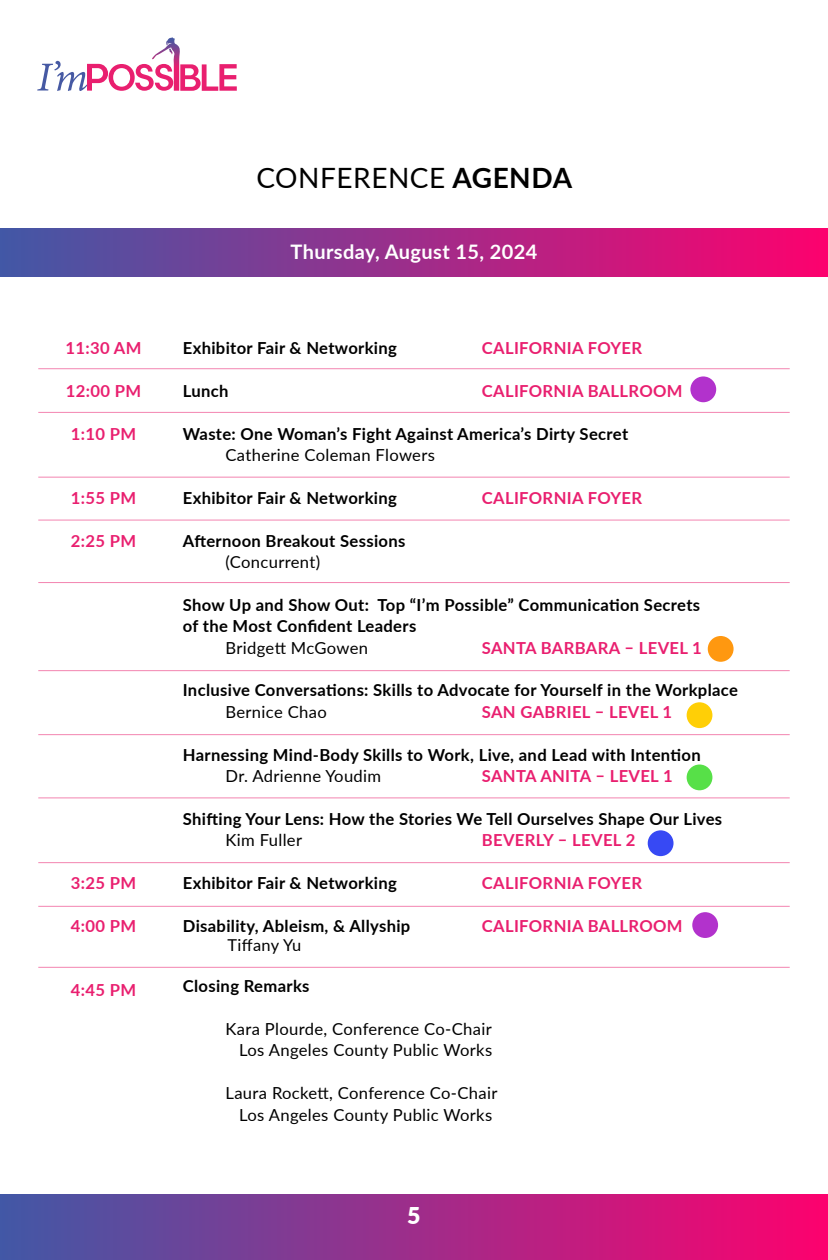
<style>
.page{position:relative;width:828px;height:1260px;background:#fff}
.page>*{position:absolute;margin:0;border:0;box-sizing:border-box;transform-origin:0 0}
.t1{font:28px "Lato";letter-spacing:.02em;color:#000}
.t2{font:900 23.2px "Lato";color:#fff}
.t3{font:700 20px "Lato";letter-spacing:.02em;color:#fff}
.t4{font:700 16.6px/21.4px "Lato";letter-spacing:.02em;color:#000}
.t5{font:16.6px/21.4px "Lato";letter-spacing:.02em;color:#000;text-align:right}
.t6{font:700 16.6px "Lato";letter-spacing:.02em;color:#e91f6f}
.t7{font:16.4px "Lato";letter-spacing:.015em;color:#000}
.s1{font-weight:700}
</style>
<div class="page">
<div style="left:0;top:1195px;width:828px;height:65px;background:linear-gradient(to right,#4058a6,#fc026e)"></div>
<svg style="left:37px;top:37px;width:200px;height:54px"></svg>
<div style="left:708px;top:636px;width:26px;height:26px;background:#ff9810;border-radius:50%"></div>
<div style="left:687px;top:702px;width:25px;height:26px;background:#ffcf06;border-radius:50%"></div>
<div style="left:692px;top:912px;width:26px;height:26px;background:#b232cc;border-radius:50%"></div>
<div style="left:690px;top:376px;width:26px;height:26px;background:#b232cc;border-radius:50%"></div>
<div style="left:687px;top:765px;width:25px;height:25px;background:#57e048;border-radius:50%"></div>
<div style="left:648px;top:830px;width:26px;height:26px;background:#3749f4;border-radius:50%"></div>
<div style="left:0;top:228px;width:828px;height:49px;background:linear-gradient(to right,#4058a6,#fc026e)"></div>
<hr style="left:38px;top:368px;width:752px;height:1px;background:#e91f6f">
<hr style="left:38px;top:412px;width:752px;height:1px;background:#e91f6f">
<hr style="left:38px;top:477px;width:752px;height:1px;background:#e91f6f">
<hr style="left:38px;top:520px;width:752px;height:1px;background:#e91f6f">
<hr style="left:38px;top:582px;width:752px;height:1px;background:#e91f6f">
<hr style="left:38px;top:670px;width:752px;height:1px;background:#e91f6f">
<hr style="left:38px;top:734px;width:752px;height:1px;background:#e91f6f">
<hr style="left:38px;top:797px;width:752px;height:1px;background:#e91f6f">
<hr style="left:38px;top:862px;width:752px;height:1px;background:#e91f6f">
<hr style="left:38px;top:906px;width:752px;height:1px;background:#e91f6f">
<hr style="left:38px;top:967px;width:752px;height:1px;background:#e91f6f">
<p class="t6" style="left:66px;top:336px;width:77px">11:30 AM</p>
<p class="t6" style="left:66px;top:379px;width:77px">12:00 PM</p>
<p class="t6" style="left:71px;top:422px;width:67px">1:10 PM</p>
<p class="t6" style="left:71px;top:486px;width:67px">1:55 PM</p>
<p class="t6" style="left:71px;top:528px;width:67px">2:25 PM</p>
<p class="t6" style="left:71px;top:871px;width:67px">3:25 PM</p>
<p class="t6" style="left:71px;top:913px;width:67px">4:00 PM</p>
<p class="t6" style="left:71px;top:977px;width:67px">4:45 PM</p>
<h1 class="t1" style="left:256px;top:158px;width:317px">CONFERENCE <span class="s1">AGENDA</span></h1>
<p class="t3" style="left:290px;top:237px;width:249px">Thursday, August 15, 2024</p>
<p class="t4" style="left:183px;top:337px;width:216px">Exhibitor Fair &amp; Networking</p>
<p class="t6" style="left:482px;top:336px;width:162px">CALIFORNIA FOYER</p>
<p class="t4" style="left:183px;top:380px;width:47px">Lunch</p>
<p class="t6" style="left:482px;top:379px;width:202px">CALIFORNIA BALLROOM</p>
<p class="t4" style="left:183px;top:422px;width:447px">Waste: One Woman’s Fight Against America’s Dirty Secret</p>
<p class="t5" style="left:226px;top:444px;width:211px">Catherine Coleman Flowers</p>
<p class="t4" style="left:183px;top:487px;width:216px">Exhibitor Fair &amp; Networking</p>
<p class="t6" style="left:482px;top:486px;width:162px">CALIFORNIA FOYER</p>
<p class="t4" style="left:183px;top:529px;width:224px">Afternoon Breakout Sessions</p>
<p class="t5" style="left:226px;top:551px;width:96px">(Concurrent)</p>
<p class="t4" style="left:183px;top:593px;width:519px">Show Up and Show Out: Top “I’m Possible” Communication Secrets of the Most Confident Leaders</p>
<p class="t5" style="left:226px;top:636px;width:144px">Bridgett McGowen</p>
<p class="t6" style="left:482px;top:635px;width:222px">SANTA BARBARA – LEVEL 1</p>
<p class="t4" style="left:183px;top:679px;width:557px">Inclusive Conversations: Skills to Advocate for Yourself in the Workplace</p>
<p class="t5" style="left:226px;top:700px;width:103px">Bernice Chao</p>
<p class="t6" style="left:482px;top:700px;width:192px">SAN GABRIEL – LEVEL 1</p>
<p class="t4" style="left:183px;top:743px;width:519px">Harnessing Mind-Body Skills to Work, Live, and Lead with Intention</p>
<p class="t5" style="left:226px;top:765px;width:157px">Dr. Adrienne Youdim</p>
<p class="t6" style="left:482px;top:764px;width:192px">SANTA ANITA – LEVEL 1</p>
<p class="t4" style="left:183px;top:807px;width:541px">Shifting Your Lens: How the Stories We Tell Ourselves Shape Our Lives</p>
<p class="t5" style="left:226px;top:829px;width:78px">Kim Fuller</p>
<p class="t6" style="left:482px;top:828px;width:155px">BEVERLY – LEVEL 2</p>
<p class="t4" style="left:183px;top:871px;width:216px">Exhibitor Fair &amp; Networking</p>
<p class="t6" style="left:482px;top:871px;width:162px">CALIFORNIA FOYER</p>
<p class="t4" style="left:183px;top:914px;width:229px">Disability, Ableism, &amp; Allyship</p>
<p class="t6" style="left:482px;top:913px;width:202px">CALIFORNIA BALLROOM</p>
<p class="t7" style="left:228px;top:934px;width:75px">Tiffany Yu</p>
<p class="t4" style="left:183px;top:975px;width:128px">Closing Remarks</p>
<p class="t5" style="left:226px;top:1018px;width:268px">Kara Plourde, Conference Co-Chair<br>Los Angeles County Public Works</p>
<p class="t5" style="left:226px;top:1082px;width:273px;text-align:center">Laura Rockett, Conference Co-Chair<br>Los Angeles County Public Works</p>
<h2 class="t2" style="left:407px;top:1198px;width:15px">5</h2>
</div>
